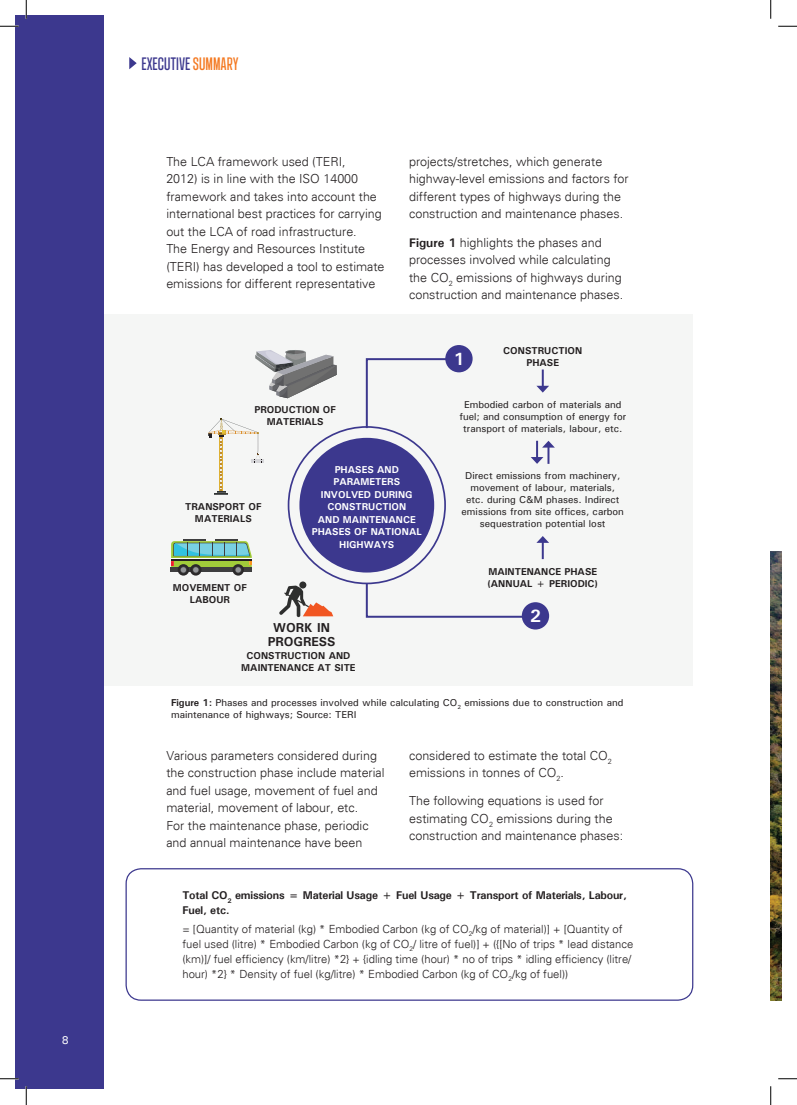
<style>
.page{position:relative;width:797px;height:1105px;background:#fff}
.page>*{position:absolute;margin:0;border:0;box-sizing:border-box;transform-origin:0 0}
.t1{font:500 17.88px "Landasans";color:#3c388e}
.t2{font:700 17.75px "Univers";color:#fff}
.t3{font:700 13px/13.5px "Univers";color:#231f20;text-align:center}
.t4{font:300 12.5px/17.5px "Univers";color:#231f20}
.t5{font:300 11.25px/15px "Univers";color:#231f20}
.t6{font:700 11.25px/15px "Univers";letter-spacing:-.015em;color:#231f20}
.t7{font:500 11.25px "Univers";color:#fff}
.t8{font:500 10px/12px "Univers";color:#231f20;text-align:center}
.t9{font:700 10px/12px "Univers";color:#231f20;text-align:center}
.t10{font:700 10px/12.5px "Univers";color:#fff;text-align:center}
.s1{color:#f47921}
.s2{font-weight:700}
</style>
<div class="page">
<img style="left:770px;top:551px;width:11px;height:450px">
<div style="left:104px;top:314px;width:588px;height:372px;background:#f5f6f5"></div>
<div style="left:299px;top:438px;width:135px;height:134px;background:#3c388e;border-radius:50%"></div>
<svg style="left:209px;top:418px;width:55px;height:77px"></svg>
<hr style="left:170px;top:567px;width:82px;height:4px;background:#3e3e3f">
<svg style="left:232px;top:564px;width:12px;height:12px"></svg>
<svg style="left:190px;top:564px;width:11px;height:12px"></svg>
<svg style="left:178px;top:564px;width:11px;height:12px"></svg>
<svg style="left:171px;top:540px;width:81px;height:33px"></svg>
<svg style="left:279px;top:586px;width:54px;height:31px"></svg>
<div style="left:299px;top:581px;width:7px;height:7px;background:#2e2f2e;border-radius:50%"></div>
<svg style="left:255px;top:350px;width:81px;height:48px"></svg>
<svg style="left:365px;top:358px;width:96px;height:72px"></svg>
<div style="left:445px;top:345px;width:27px;height:27px;background:#3c388e;border-radius:50%"></div>
<div style="left:522px;top:602px;width:27px;height:27px;background:#3c388e;border-radius:50%"></div>
<svg style="left:365px;top:581px;width:171px;height:38px"></svg>
<svg style="left:536px;top:369px;width:13px;height:24px"></svg>
<svg style="left:536px;top:536px;width:13px;height:23px"></svg>
<svg style="left:531px;top:441px;width:24px;height:23px"></svg>
<div style="left:125px;top:868px;width:568px;height:133px;border:1px solid #3c388e;border-radius:15px"></div>
<svg style="left:129px;top:57px;width:8px;height:12px"></svg>
<div style="left:16px;top:16px;width:88px;height:1073px;background:#3c388e"></div>
<svg style="left:0;top:25px;width:19px;height:2px"></svg>
<svg style="left:778px;top:25px;width:19px;height:2px"></svg>
<svg style="left:0;top:1078px;width:19px;height:1px"></svg>
<svg style="left:778px;top:1078px;width:19px;height:1px"></svg>
<svg style="left:25px;top:0;width:2px;height:19px"></svg>
<svg style="left:25px;top:1086px;width:2px;height:19px"></svg>
<svg style="left:770px;top:0;width:1px;height:19px"></svg>
<svg style="left:770px;top:1086px;width:1px;height:19px"></svg>
<p class="t7" style="left:62px;top:1032px;width:9px">8</p>
<h1 class="t1" style="left:141px;top:55px;width:99px">EXECUTIVE <span class="s1">SUMMARY</span></h1>
<p class="t4" style="left:166px;top:153px;width:220px">The LCA framework used (TERI,<br>2012) is in line with the ISO 14000 framework and takes into account the international best practices for carrying out the LCA of road infrastructure.<br>The Energy and Resources Institute (TERI) has developed a tool to estimate emissions for different representative</p>
<p class="t4" style="left:409px;top:153px;width:221px">projects/stretches, which generate highway-level emissions and factors for different types of highways during the construction and maintenance phases.</p>
<p class="t4" style="left:409px;top:233px;width:215px"><span class="s2">Figure 1</span> highlights the phases and processes involved while calculating the CO<sub>2</sub> emissions of highways during construction and maintenance phases.</p>
<p class="t9" style="left:254px;top:403px;width:83px">PRODUCTION OF<br>MATERIALS</p>
<p class="t9" style="left:185px;top:500px;width:78px">TRANSPORT OF<br>MATERIALS</p>
<p class="t9" style="left:173px;top:581px;width:76px">MOVEMENT OF<br>LABOUR</p>
<p class="t10" style="left:312px;top:463px;width:111px">PHASES AND<br>PARAMETERS<br>INVOLVED DURING<br>CONSTRUCTION<br>AND MAINTENANCE<br>PHASES OF NATIONAL<br>HIGHWAYS</p>
<p class="t3" style="left:268px;top:621px;width:69px">WORK IN<br>PROGRESS</p>
<p class="t9" style="left:241px;top:649px;width:116px">CONSTRUCTION AND<br>MAINTENANCE AT SITE</p>
<p class="t9" style="left:503px;top:344px;width:80px">CONSTRUCTION</p>
<h2 class="t2" style="left:453px;top:347px;width:13px">1</h2>
<p class="t9" style="left:526px;top:356px;width:34px">PHASE</p>
<p class="t8" style="left:459px;top:398px;width:168px">Embodied carbon of materials and fuel; and consumption of energy for transport of materials, labour, etc.</p>
<p class="t8" style="left:461px;top:470px;width:164px">Direct emissions from machinery, movement of labour, materials, etc. during C&amp;M phases. Indirect emissions from site offices, carbon sequestration potential lost</p>
<p class="t9" style="left:487px;top:565px;width:112px;text-align:left">MAINTENANCE PHASE (ANNUAL + PERIODIC)</p>
<h2 class="t2" style="left:530px;top:605px;width:13px">2</h2>
<p class="t8" style="left:171px;top:696px;width:454px;text-align:left"><span class="s2">Figure 1:</span> Phases and processes involved while calculating CO<sub>2</sub> emissions due to construction and maintenance of highways; Source: TERI</p>
<p class="t4" style="left:166px;top:746px;width:220px">Various parameters considered during the construction phase include material and fuel usage, movement of fuel and material, movement of labour, etc.<br>For the maintenance phase, periodic and annual maintenance have been</p>
<p class="t4" style="left:409px;top:746px;width:204px">considered to estimate the total CO<sub>2 </sub>emissions in tonnes of CO<sub>2</sub>.</p>
<p class="t4" style="left:409px;top:792px;width:215px">The following equations is used for estimating CO<sub>2</sub> emissions during the construction and maintenance phases:</p>
<p class="t6" style="left:182px;top:887px;width:446px">Total CO<sub>2</sub> emissions = Material Usage + Fuel Usage + Transport of Materials, Labour,<br>Fuel, etc.</p>
<p class="t5" style="left:182px;top:921px;width:452px">= [Quantity of material (kg) * Embodied Carbon (kg of CO<sub>2</sub>/kg of material)] + [Quantity of fuel used (litre) * Embodied Carbon (kg of CO<sub>2</sub>/ litre of fuel)] + ({[No of trips * lead distance (km)]/ fuel efficiency (km/litre) *2} + {idling time (hour) * no of trips * idling efficiency (litre/ hour) *2} * Density of fuel (kg/litre) * Embodied Carbon (kg of CO<sub>2</sub>/kg of fuel))</p>
</div>
